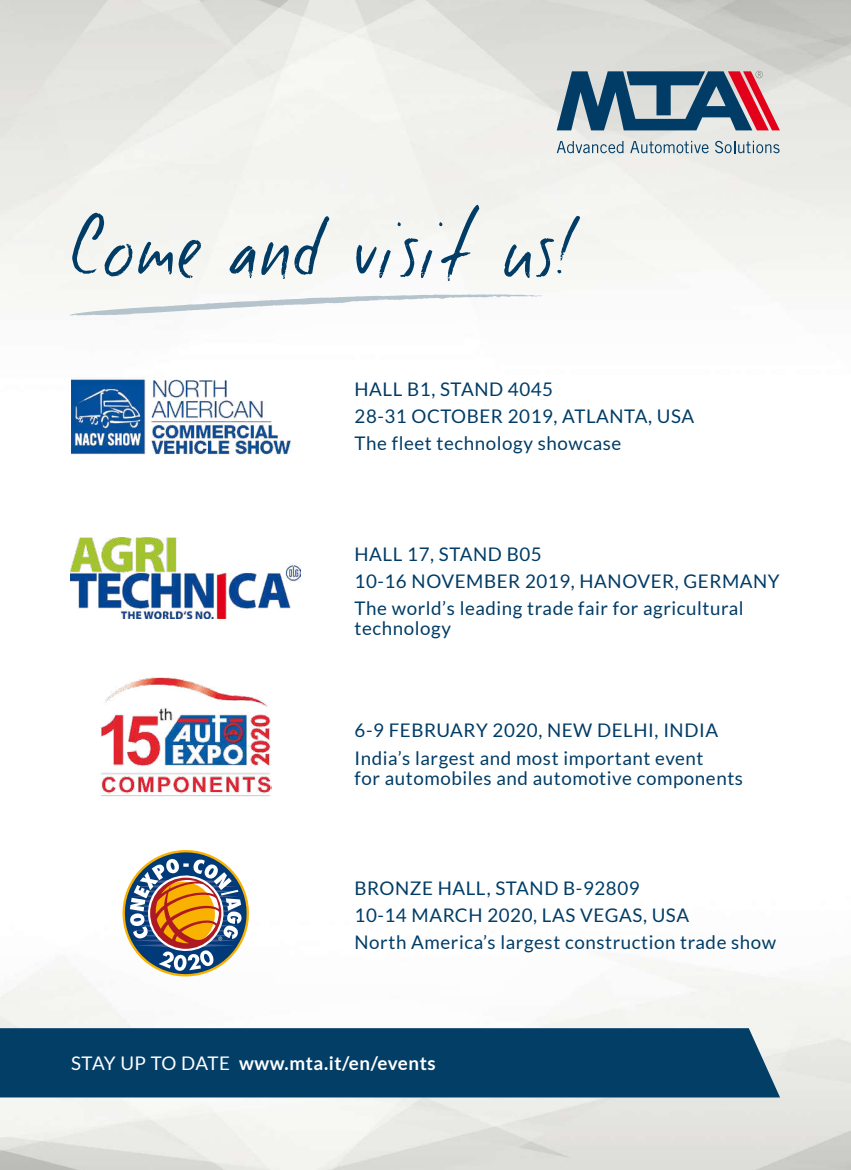
<style>
.page{position:relative;width:851px;height:1170px;background:#fff}
.page>*{position:absolute;margin:0;border:0;box-sizing:border-box;transform-origin:0 0}
.t1{font:87.5px "Good Foot";color:#003c66}
.t2{font:18.75px/27.1px "Lato";letter-spacing:.03em;color:#003c66}
.t3{font:700 18.75px "Lato";letter-spacing:.03em;color:#fff}
.s1{font-weight:400}
</style>
<div class="page">
<img style="left:0;top:0;width:850px;height:1169px">
<svg style="left:69px;top:294px;width:474px;height:22px"></svg>
<svg style="left:556px;top:71px;width:223px;height:59px;background:#6d788e"></svg>
<svg style="left:556px;top:141px;width:67px;height:12px"></svg>
<svg style="left:630px;top:141px;width:78px;height:12px"></svg>
<svg style="left:715px;top:141px;width:64px;height:12px"></svg>
<div style="left:0;top:1028px;width:780px;height:69px;background:#033e67"></div>
<img style="left:71px;top:537px;width:229px;height:81px">
<img style="left:71px;top:370px;width:229px;height:90px">
<svg style="left:122px;top:849px;width:127px;height:127px"></svg>
<img style="left:100px;top:676px;width:171px;height:120px">
<h1 class="t1" style="left:71px;top:194px;width:502px">Come and visit us!</h1>
<p class="t2" style="left:354px;top:375px;width:341px">HALL B1, STAND 4045<br>28-31 OCTOBER 2019, ATLANTA, USA<br>The fleet technology showcase</p>
<p class="t2" style="left:354px;top:540px;width:426px">HALL 17, STAND B05<br>10-16 NOVEMBER 2019, HANOVER, GERMANY<br>The world’s leading trade fair for agricultural</p>
<p class="t2" style="left:354px;top:614px;width:98px">technology</p>
<p class="t2" style="left:354px;top:717px;width:365px">6-9 FEBRUARY 2020, NEW DELHI, INDIA<br>India’s largest and most important event</p>
<p class="t2" style="left:354px;top:764px;width:390px">for automobiles and automotive components</p>
<p class="t2" style="left:354px;top:874px;width:423px">BRONZE HALL, STAND B-92809<br>10-14 MARCH 2020, LAS VEGAS, USA<br>North America’s largest construction trade show</p>
<p class="t3" style="left:71px;top:1052px;width:366px"><span class="s1">STAY UP TO DATE</span> www.mta.it/en/events</p>
</div>
